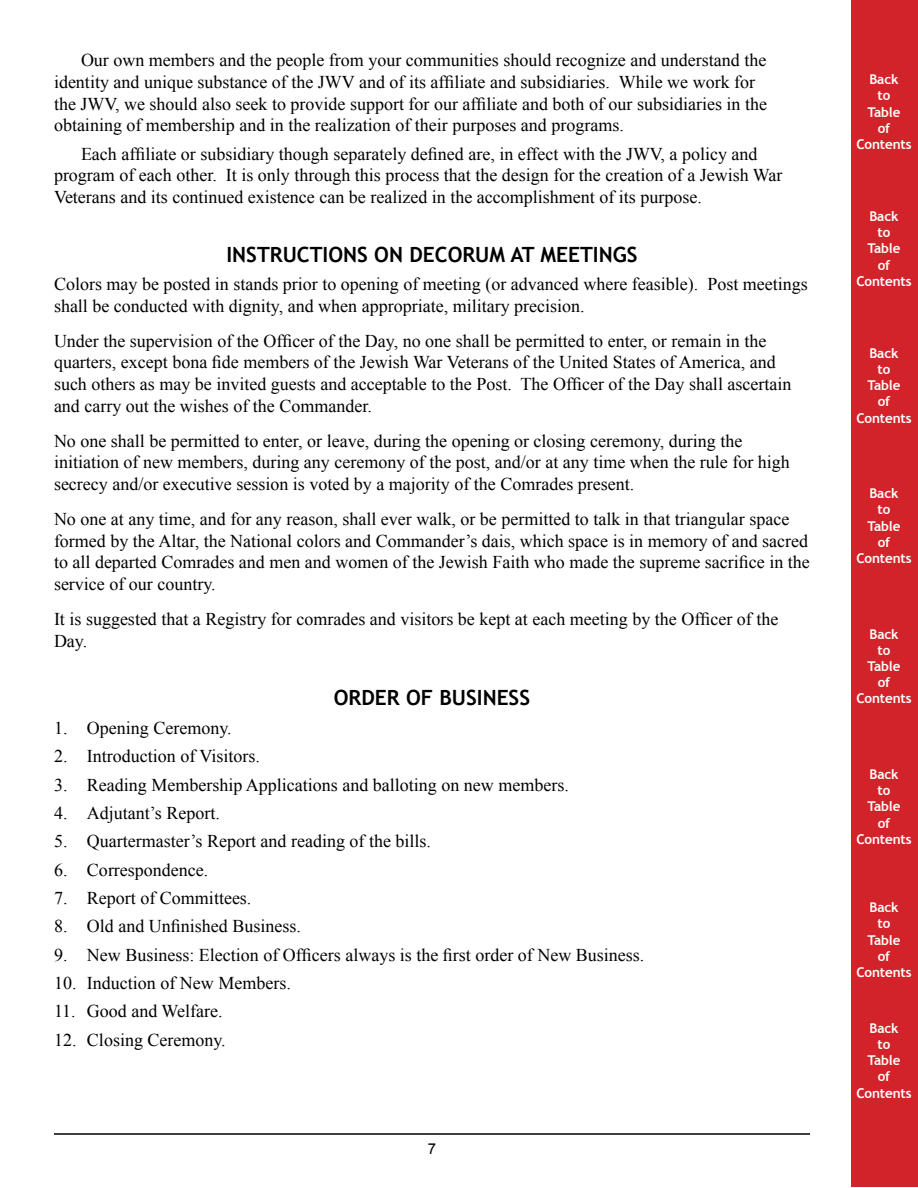
<style>
.page{position:relative;width:918px;height:1188px;background:#fff}
.page>*{position:absolute;margin:0;border:0;box-sizing:border-box;transform-origin:0 0}
.t1{font:700 21px "Trebuchet MS";color:#000}
.t2{font:18px/21.6px "Times New Roman";color:#000}
.t3{font:15px "Arial";color:#000}
.t4{font:700 13.5px/16.2px "Trebuchet MS";letter-spacing:-.01em;color:#fff;text-align:center}
</style>
<div class="page">
<div style="left:851px;top:1px;width:66px;height:1186px;background:#d2232a"></div>
<hr style="left:54px;top:1133px;width:756px;height:2px;background:#000">
<p class="t2" style="left:54px;top:49px;width:715px;text-indent:27px">Our own members and the people from your communities should recognize and understand the identity and unique substance of the JWV and of its affiliate and subsidiaries. While we work for the JWV, we should also seek to provide support for our affiliate and both of our subsidiaries in the obtaining of membership and in the realization of their purposes and programs.</p>
<p class="t2" style="left:54px;top:143px;width:730px;text-indent:27px">Each affiliate or subsidiary though separately defined are, in effect with the JWV, a policy and program of each other. It is only through this process that the design for the creation of a Jewish War<br>Veterans and its continued existence can be realized in the accomplishment of its purpose.</p>
<p class="t1" style="left:226px;top:241px;width:413px">INSTRUCTIONS ON DECORUM AT MEETINGS</p>
<p class="t2" style="left:54px;top:273px;width:755px">Colors may be posted in stands prior to opening of meeting (or advanced where feasible). Post meetings shall be conducted with dignity, and when appropriate, military precision.</p>
<p class="t2" style="left:54px;top:330px;width:739px">Under the supervision of the Officer of the Day, no one shall be permitted to enter, or remain in the quarters, except bona fide members of the Jewish War Veterans of the United States of America, and such others as may be invited guests and acceptable to the Post. The Officer of the Day shall ascertain and carry out the wishes of the Commander.</p>
<p class="t2" style="left:54px;top:430px;width:737px">No one shall be permitted to enter, or leave, during the opening or closing ceremony, during the initiation of new members, during any ceremony of the post, and/or at any time when the rule for high secrecy and/or executive session is voted by a majority of the Comrades present.</p>
<p class="t2" style="left:54px;top:508px;width:757px">No one at any time, and for any reason, shall ever walk, or be permitted to talk in that triangular space formed by the Altar, the National colors and Commander’s dais, which space is in memory of and sacred to all departed Comrades and men and women of the Jewish Faith who made the supreme sacrifice in the service of our country.</p>
<p class="t2" style="left:54px;top:608px;width:726px">It is suggested that a Registry for comrades and visitors be kept at each meeting by the Officer of the<br>Day.</p>
<p class="t1" style="left:334px;top:685px;width:198px">ORDER OF BUSINESS</p>
<p class="t2" style="left:54px;top:717px;width:179px">1. Opening Ceremony.</p>
<p class="t2" style="left:54px;top:745px;width:208px">2. Introduction of Visitors.</p>
<p class="t2" style="left:54px;top:773px;width:516px">3. Reading Membership Applications and balloting on new members.</p>
<p class="t2" style="left:54px;top:802px;width:167px">4. Adjutant’s Report.</p>
<p class="t2" style="left:54px;top:830px;width:379px">5. Quartermaster’s Report and reading of the bills.</p>
<p class="t2" style="left:54px;top:858px;width:156px">6. Correspondence.</p>
<p class="t2" style="left:54px;top:887px;width:199px">7. Report of Committees.</p>
<p class="t2" style="left:54px;top:915px;width:248px">8. Old and Unfinished Business.</p>
<p class="t2" style="left:54px;top:944px;width:592px">9. New Business: Election of Officers always is the first order of New Business.</p>
<p class="t2" style="left:54px;top:972px;width:238px">10. Induction of New Members.</p>
<p class="t2" style="left:54px;top:1000px;width:170px">11. Good and Welfare.</p>
<p class="t2" style="left:54px;top:1029px;width:173px">12. Closing Ceremony.</p>
<p class="t3" style="left:428px;top:1139px;width:10px">7</p>
<p class="t4" style="left:856px;top:71px;width:57px">Back<br>to<br>Table<br>of<br>Contents</p>
<p class="t4" style="left:856px;top:208px;width:57px">Back<br>to<br>Table<br>of<br>Contents</p>
<p class="t4" style="left:856px;top:345px;width:57px">Back<br>to<br>Table<br>of<br>Contents</p>
<p class="t4" style="left:856px;top:485px;width:57px">Back<br>to<br>Table<br>of<br>Contents</p>
<p class="t4" style="left:856px;top:626px;width:57px">Back<br>to<br>Table<br>of<br>Contents</p>
<p class="t4" style="left:856px;top:766px;width:57px">Back<br>to<br>Table<br>of<br>Contents</p>
<p class="t4" style="left:856px;top:899px;width:57px">Back<br>to<br>Table<br>of<br>Contents</p>
<p class="t4" style="left:856px;top:1020px;width:57px">Back<br>to<br>Table<br>of<br>Contents</p>
</div>
